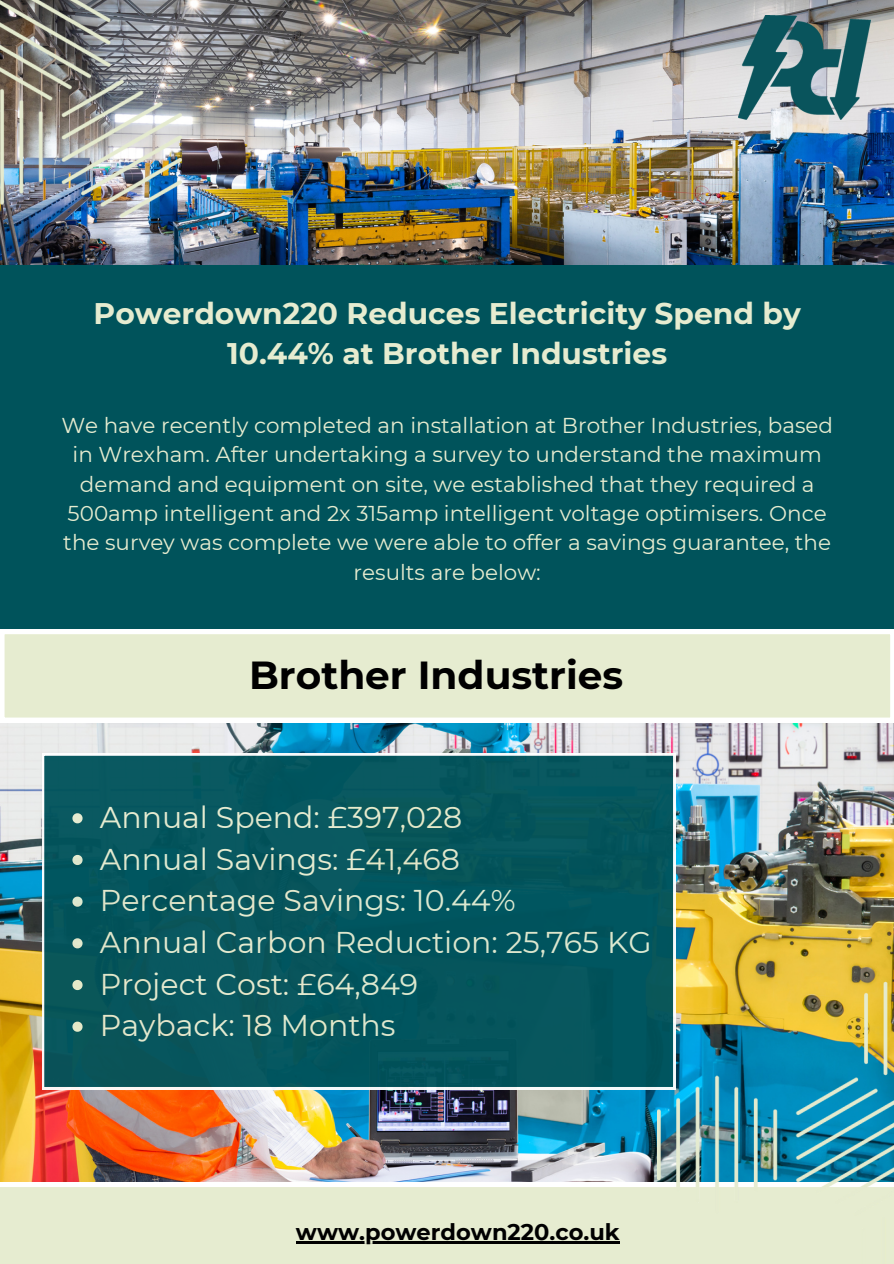
<style>
.page{position:relative;width:894px;height:1264px;background:#fff}
.page>*{position:absolute;margin:0;border:0;box-sizing:border-box;transform-origin:0 0}
.t1{font:700 39px "Montserrat";color:#000}
.t2{font:30px/41.7px "Montserrat";color:#e6ecd0}
.t3{font:700 29.7px/40.5px "Montserrat";color:#e6ecd0;text-align:center}
.t4{font:700 22.5px "Montserrat";color:#000}
.t5{font:21.45px/29.2px "Montserrat";color:#e6ecd0;text-align:center}
</style>
<div class="page">
<img style="left:181px;top:0;width:712px;height:265px">
<img style="left:0;top:723px;width:893px;height:459px">
<div style="left:0;top:1187px;width:657px;height:76px;background:#e6ecd0"></div>
<hr style="left:296px;top:1241px;width:323px;height:2px;background:#000">
<div style="left:0;top:265px;width:893px;height:453px;background:#00535b"></div>
<svg style="left:0;top:629px;width:893px;height:89px;background:#e8edd3"></svg>
<div style="left:42px;top:753px;width:633px;height:336px;background:#06565e"></div>
<svg style="left:72px;top:813px;width:11px;height:10px"></svg>
<svg style="left:72px;top:854px;width:11px;height:11px"></svg>
<svg style="left:72px;top:896px;width:11px;height:10px"></svg>
<svg style="left:72px;top:938px;width:11px;height:10px"></svg>
<svg style="left:72px;top:979px;width:11px;height:11px"></svg>
<svg style="left:72px;top:1021px;width:11px;height:10px"></svg>
<img style="left:0;top:0;width:181px;height:265px">
<img style="left:657px;top:844px;width:236px;height:419px">
<img style="left:738px;top:16px;width:132px;height:103px">
<p class="t3" style="left:94px;top:293px;width:708px">Powerdown220 Reduces Electricity Spend by<br>10.44% at Brother Industries</p>
<p class="t5" style="left:61px;top:411px;width:773px">We have recently completed an installation at Brother Industries, based in Wrexham. After undertaking a survey to understand the maximum demand and equipment on site, we established that they required a 500amp intelligent and 2x 315amp intelligent voltage optimisers. Once the survey was complete we were able to offer a savings guarantee, the results are below:</p>
<p class="t1" style="left:249px;top:651px;width:375px">Brother Industries</p>
<h2 class="t2" style="left:100px;top:796px;width:553px">Annual Spend: £397,028<br>Annual Savings: £41,468<br>Percentage Savings: 10.44%<br>Annual Carbon Reduction: 25,765 KG<br>Project Cost: £64,849<br>Payback: 18 Months</h2>
<p class="t4" style="left:296px;top:1218px;width:325px">www.powerdown220.co.uk</p>
</div>
